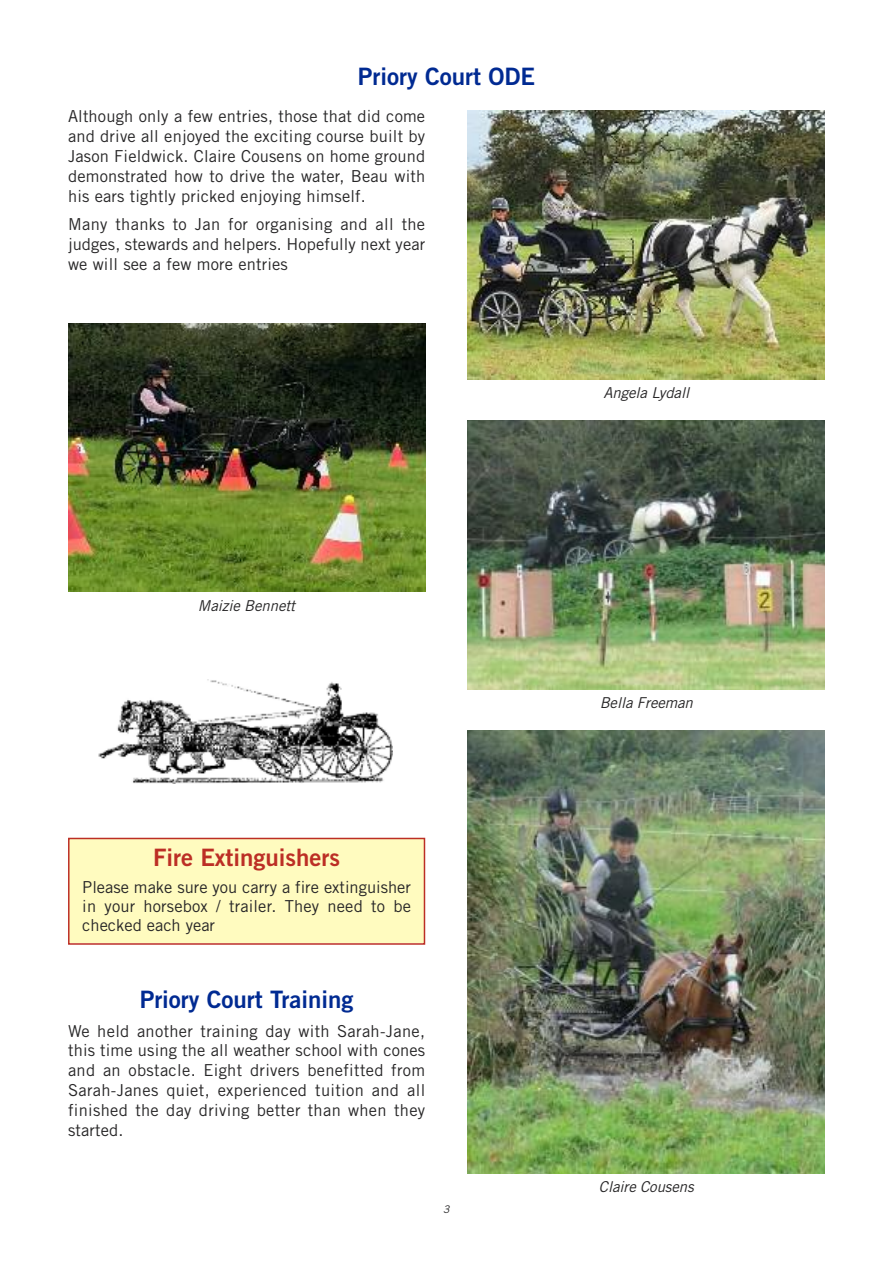
<style>
.page{position:relative;width:893px;height:1263px;background:#fff}
.page>*{position:absolute;margin:0;border:0;box-sizing:border-box;transform-origin:0 0}
.t1{font:24px "Trade Gothic Bold Two";color:#002a92}
.t2{font:24px "Trade Gothic Bold Two";color:#bc2e25}
.t3{font:16.5px/20px "Trade Gothic";letter-spacing:.01em;color:#272627;text-align:justify}
.t4{font:italic 15px "Trade Gothic";letter-spacing:-.005em;color:#272627}
.t5{font:italic 10.5px "Trade Gothic";color:#272627}
</style>
<div class="page">
<img style="left:468px;top:111px;width:357px;height:268px">
<img style="left:468px;top:420px;width:357px;height:269px">
<img style="left:68px;top:323px;width:357px;height:269px">
<img style="left:468px;top:730px;width:357px;height:443px">
<img style="left:98px;top:680px;width:294px;height:103px">
<div style="left:70px;top:839px;width:354px;height:104px;background:#fffbbf"></div>
<div style="left:68px;top:838px;width:357px;height:107px;border:2px solid #bc2e25"></div>
<h1 class="t1" style="left:358px;top:68px;width:179px">Priory Court ODE</h1>
<p class="t3" style="left:68px;top:108px;width:359px">Although only a few entries, those that did come and drive all enjoyed the exciting course built by Jason Fieldwick. Claire Cousens on home ground demonstrated how to drive the water, Beau with his ears tightly pricked enjoying himself.</p>
<p class="t3" style="left:68px;top:216px;width:359px">Many thanks to Jan for organising and all the judges, stewards and helpers. Hopefully next year we will see a few more entries</p>
<p class="t4" style="left:603px;top:387px;width:87px">Angela Lydall</p>
<p class="t4" style="left:198px;top:600px;width:99px">Maizie Bennett</p>
<h1 class="t2" style="left:153px;top:848px;width:189px">Fire Extinguishers</h1>
<p class="t3" style="left:82px;top:879px;width:330px;line-height:18.9px">Please make sure you carry a fire extinguisher in your horsebox / trailer. They need to be checked each year</p>
<h1 class="t1" style="left:140px;top:991px;width:215px">Priory Court Training</h1>
<p class="t3" style="left:68px;top:1022px;width:359px">We held another training day with Sarah-Jane, this time using the all weather school with cones and an obstacle. Eight drivers benefitted from Sarah-Janes quiet, experienced tuition and all finished the day driving better than when they started.</p>
<p class="t5" style="left:443px;top:1205px;width:8px">3</p>
<p class="t4" style="left:600px;top:697px;width:95px">Bella Freeman</p>
<p class="t4" style="left:599px;top:1181px;width:96px">Claire Cousens</p>
</div>
